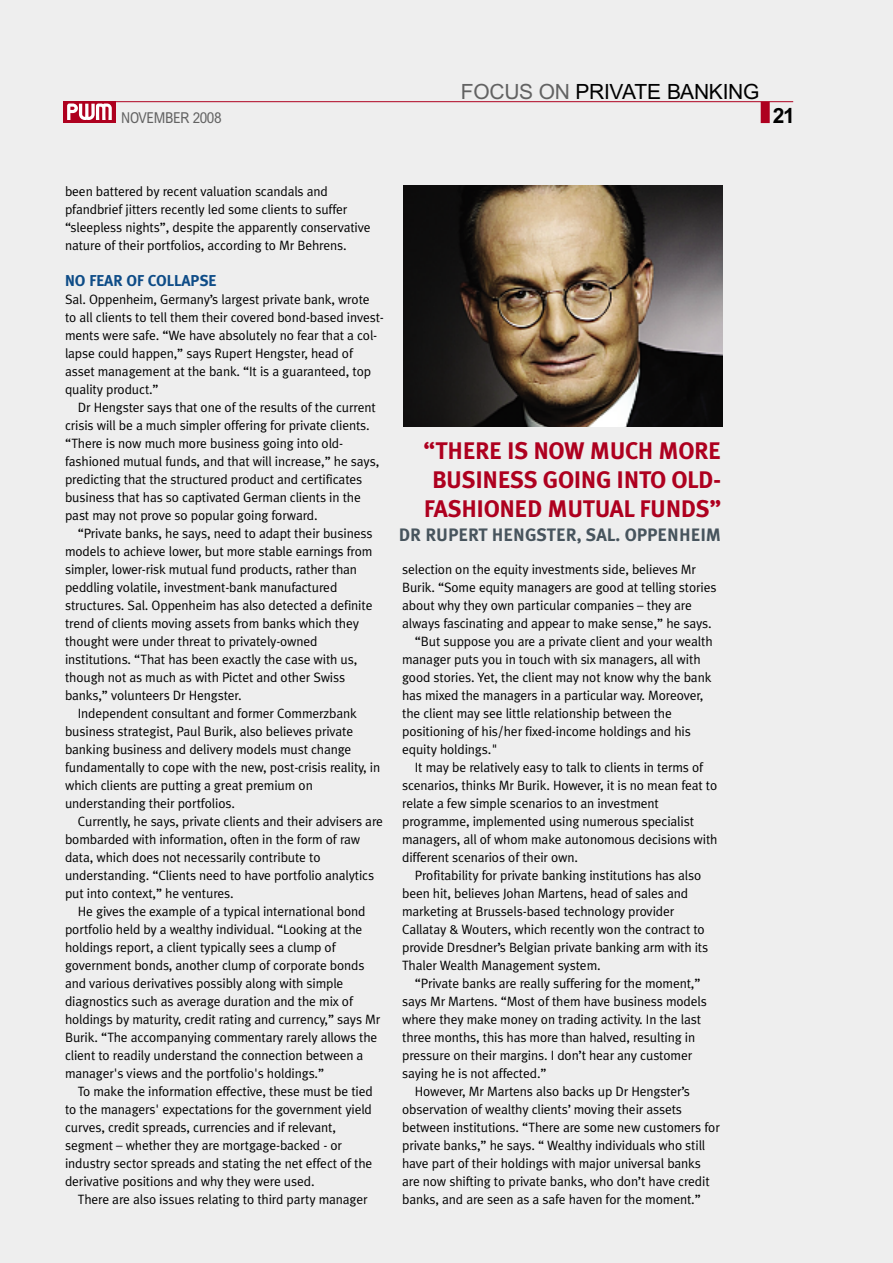
<style>
.page{position:relative;width:893px;height:1263px;background:#fff}
.page>*{position:absolute;margin:0;border:0;box-sizing:border-box;transform-origin:0 0}
.t1{font:24px/28.8px "Meta Plus Bold Roman OV ASUKYB";letter-spacing:-.015em;color:#ae001f;text-align:center}
.t2{font:21px "Arial MT OV VRUKYB";letter-spacing:-.01em;color:#000}
.t3{font:21px "Arial MT Bold OV WRUKYB";color:#000}
.t4{font:18px "Meta Plus Bold Roman OV ASUKYB";color:#47545d}
.t5{font:15.75px "Meta Bold Roman OV ZRUKYB";color:#0e4c87}
.t6{font:15px "Arial MT Condensed OV XRUKYB";letter-spacing:-.025em;color:#626262}
.t7{font:13.5px/18px "Meta Plus Normal Roman OV YRUKYB";letter-spacing:-.01em;color:#000}
.s1{color:#626262}
</style>
<div class="page">
<div style="left:1px;top:0;width:892px;height:1263px;background:#eee"></div>
<hr style="left:64px;top:101px;width:729px;height:1px;background:#ae001f">
<div style="left:64px;top:102px;width:52px;height:21px;background:#ae001f"></div>
<svg style="left:67px;top:103px;width:45px;height:17px"></svg>
<div style="left:761px;top:102px;width:9px;height:21px;background:#ae001f"></div>
<img style="left:404px;top:186px;width:319px;height:241px">
<hr style="left:0;top:0;width:1px;height:1263px;background:#eee">
<p class="t2" style="left:461px;top:80px;width:300px"><span class="s1">FOCUS ON</span> PRIVATE BANKING</p>
<p class="t6" style="left:121px;top:108px;width:102px">NOVEMBER 2008</p>
<p class="t3" style="left:773px;top:103px;width:24px">21</p>
<p class="t7" style="left:65px;top:184px;width:307px">been battered by recent valuation scandals and pfandbrief jitters recently led some clients to suffer “sleepless nights”, despite the apparently conservative nature of their portfolios, according to Mr Behrens.</p>
<p class="t5" style="left:65px;top:271px;width:153px">NO FEAR OF COLLAPSE</p>
<p class="t7" style="left:65px;top:292px;width:306px">Sal. Oppenheim, Germany’s largest private bank, wrote</p>
<p class="t7" style="left:65px;top:310px;width:320px">to all clients to tell them their covered bond-based invest-</p>
<p class="t7" style="left:65px;top:328px;width:314px">ments were safe. “We have absolutely no fear that a col-</p>
<p class="t7" style="left:65px;top:346px;width:289px">lapse could happen,” says Rupert Hengster, head of</p>
<p class="t7" style="left:65px;top:364px;width:308px">asset management at the bank. “It is a guaranteed, top</p>
<p class="t7" style="left:65px;top:382px;width:95px">quality product.”</p>
<p class="t7" style="left:78px;top:400px;width:299px">Dr Hengster says that one of the results of the current</p>
<p class="t7" style="left:65px;top:418px;width:306px">crisis will be a much simpler offering for private clients.</p>
<p class="t7" style="left:65px;top:436px;width:280px">“There is now much more business going into old-</p>
<p class="t7" style="left:65px;top:454px;width:316px">fashioned mutual funds, and that will increase,” he says,</p>
<p class="t7" style="left:65px;top:472px;width:299px">predicting that the structured product and certificates</p>
<p class="t7" style="left:65px;top:490px;width:297px">business that has so captivated German clients in the</p>
<p class="t7" style="left:65px;top:508px;width:254px">past may not prove so popular going forward.</p>
<p class="t7" style="left:78px;top:526px;width:296px">“Private banks, he says, need to adapt their business</p>
<p class="t7" style="left:65px;top:544px;width:309px">models to achieve lower, but more stable earnings from</p>
<p class="t7" style="left:65px;top:562px;width:293px">simpler, lower-risk mutual fund products, rather than</p>
<p class="t7" style="left:65px;top:580px;width:274px">peddling volatile, investment-bank manufactured</p>
<p class="t7" style="left:65px;top:598px;width:309px">structures. Sal. Oppenheim has also detected a definite</p>
<p class="t7" style="left:65px;top:616px;width:295px">trend of clients moving assets from banks which they</p>
<p class="t7" style="left:65px;top:634px;width:254px">thought were under threat to privately-owned</p>
<p class="t7" style="left:65px;top:652px;width:294px">institutions. “That has been exactly the case with us,</p>
<p class="t7" style="left:65px;top:670px;width:282px">though not as much as with Pictet and other Swiss</p>
<p class="t7" style="left:65px;top:688px;width:178px">banks,” volunteers Dr Hengster.</p>
<p class="t7" style="left:78px;top:706px;width:280px">Independent consultant and former Commerzbank</p>
<p class="t7" style="left:65px;top:724px;width:290px">business strategist, Paul Burik, also believes private</p>
<p class="t7" style="left:65px;top:742px;width:288px">banking business and delivery models must change</p>
<p class="t7" style="left:65px;top:760px;width:317px">fundamentally to cope with the new, post-crisis reality, in</p>
<p class="t7" style="left:65px;top:778px;width:249px">which clients are putting a great premium on</p>
<p class="t7" style="left:65px;top:796px;width:171px">understanding their portfolios.</p>
<p class="t7" style="left:78px;top:814px;width:307px">Currently, he says, private clients and their advisers are</p>
<p class="t7" style="left:65px;top:832px;width:297px">bombarded with information, often in the form of raw</p>
<p class="t7" style="left:65px;top:850px;width:257px">data, which does not necessarily contribute to</p>
<p class="t7" style="left:65px;top:868px;width:311px">understanding. “Clients need to have portfolio analytics</p>
<p class="t7" style="left:65px;top:886px;width:170px">put into context,” he ventures.</p>
<p class="t7" style="left:78px;top:904px;width:289px">He gives the example of a typical international bond</p>
<p class="t7" style="left:65px;top:922px;width:299px">portfolio held by a wealthy individual. “Looking at the</p>
<p class="t7" style="left:65px;top:940px;width:272px">holdings report, a client typically sees a clump of</p>
<p class="t7" style="left:65px;top:958px;width:301px">government bonds, another clump of corporate bonds</p>
<p class="t7" style="left:65px;top:976px;width:280px">and various derivatives possibly along with simple</p>
<p class="t7" style="left:65px;top:994px;width:289px">diagnostics such as average duration and the mix of</p>
<p class="t7" style="left:65px;top:1012px;width:317px">holdings by maturity, credit rating and currency,” says Mr</p>
<p class="t7" style="left:65px;top:1030px;width:314px">Burik. “The accompanying commentary rarely allows the</p>
<p class="t7" style="left:65px;top:1048px;width:300px">client to readily understand the connection between a</p>
<p class="t7" style="left:65px;top:1066px;width:261px">manager's views and the portfolio's holdings.”</p>
<p class="t7" style="left:78px;top:1084px;width:296px">To make the information effective, these must be tied</p>
<p class="t7" style="left:65px;top:1102px;width:308px">to the managers' expectations for the government yield</p>
<p class="t7" style="left:65px;top:1120px;width:272px">curves, credit spreads, currencies and if relevant,</p>
<p class="t7" style="left:65px;top:1138px;width:279px">segment – whether they are mortgage-backed - or</p>
<p class="t7" style="left:65px;top:1156px;width:309px">industry sector spreads and stating the net effect of the</p>
<p class="t7" style="left:65px;top:1174px;width:251px">derivative positions and why they were used.</p>
<p class="t7" style="left:78px;top:1192px;width:291px">There are also issues relating to third party manager</p>
<p class="t1" style="left:424px;top:436px;width:299px">“THERE IS NOW MUCH MORE<br>BUSINESS GOING INTO OLD-<br>FASHIONED MUTUAL FUNDS”</p>
<p class="t4" style="left:399px;top:524px;width:324px">DR RUPERT HENGSTER, SAL. OPPENHEIM</p>
<p class="t7" style="left:402px;top:562px;width:295px">selection on the equity investments side, believes Mr</p>
<p class="t7" style="left:402px;top:580px;width:316px">Burik. “Some equity managers are good at telling stories</p>
<p class="t7" style="left:402px;top:598px;width:291px">about why they own particular companies – they are</p>
<p class="t7" style="left:402px;top:616px;width:311px">always fascinating and appear to make sense,” he says.</p>
<p class="t7" style="left:415px;top:634px;width:299px">“But suppose you are a private client and your wealth</p>
<p class="t7" style="left:402px;top:652px;width:300px">manager puts you in touch with six managers, all with</p>
<p class="t7" style="left:402px;top:670px;width:311px">good stories. Yet, the client may not know why the bank</p>
<p class="t7" style="left:402px;top:688px;width:303px">has mixed the managers in a particular way. Moreover,</p>
<p class="t7" style="left:402px;top:706px;width:271px">the client may see little relationship between the</p>
<p class="t7" style="left:402px;top:724px;width:290px">positioning of his/her fixed-income holdings and his</p>
<p class="t7" style="left:402px;top:742px;width:98px">equity holdings."</p>
<p class="t7" style="left:415px;top:760px;width:290px">It may be relatively easy to talk to clients in terms of</p>
<p class="t7" style="left:402px;top:778px;width:317px">scenarios, thinks Mr Burik. However, it is no mean feat to</p>
<p class="t7" style="left:402px;top:796px;width:258px">relate a few simple scenarios to an investment</p>
<p class="t7" style="left:402px;top:814px;width:293px">programme, implemented using numerous specialist</p>
<p class="t7" style="left:402px;top:832px;width:317px">managers, all of whom make autonomous decisions with</p>
<p class="t7" style="left:402px;top:850px;width:177px">different scenarios of their own.</p>
<p class="t7" style="left:415px;top:868px;width:288px">Profitability for private banking institutions has also</p>
<p class="t7" style="left:402px;top:886px;width:287px">been hit, believes Johan Martens, head of sales and</p>
<p class="t7" style="left:402px;top:904px;width:274px">marketing at Brussels-based technology provider</p>
<p class="t7" style="left:402px;top:922px;width:304px">Callatay &amp; Wouters, which recently won the contract to</p>
<p class="t7" style="left:402px;top:940px;width:308px">provide Dresdner’s Belgian private banking arm with its</p>
<p class="t7" style="left:402px;top:958px;width:200px">Thaler Wealth Management system.</p>
<p class="t7" style="left:415px;top:976px;width:287px">“Private banks are really suffering for the moment,”</p>
<p class="t7" style="left:402px;top:994px;width:306px">says Mr Martens. “Most of them have business models</p>
<p class="t7" style="left:402px;top:1012px;width:300px">where they make money on trading activity. In the last</p>
<p class="t7" style="left:402px;top:1030px;width:295px">three months, this has more than halved, resulting in</p>
<p class="t7" style="left:402px;top:1048px;width:292px">pressure on their margins. I don’t hear any customer</p>
<p class="t7" style="left:402px;top:1066px;width:146px">saying he is not affected.”</p>
<p class="t7" style="left:415px;top:1084px;width:277px">However, Mr Martens also backs up Dr Hengster’s</p>
<p class="t7" style="left:402px;top:1102px;width:281px">observation of wealthy clients’ moving their assets</p>
<p class="t7" style="left:402px;top:1120px;width:319px">between institutions. “There are some new customers for</p>
<p class="t7" style="left:402px;top:1138px;width:305px">private banks,” he says. “ Wealthy individuals who still</p>
<p class="t7" style="left:402px;top:1156px;width:300px">have part of their holdings with major universal banks</p>
<p class="t7" style="left:402px;top:1174px;width:309px">are now shifting to private banks, who don’t have credit</p>
<p class="t7" style="left:402px;top:1192px;width:300px">banks, and are seen as a safe haven for the moment.”</p>
</div>
